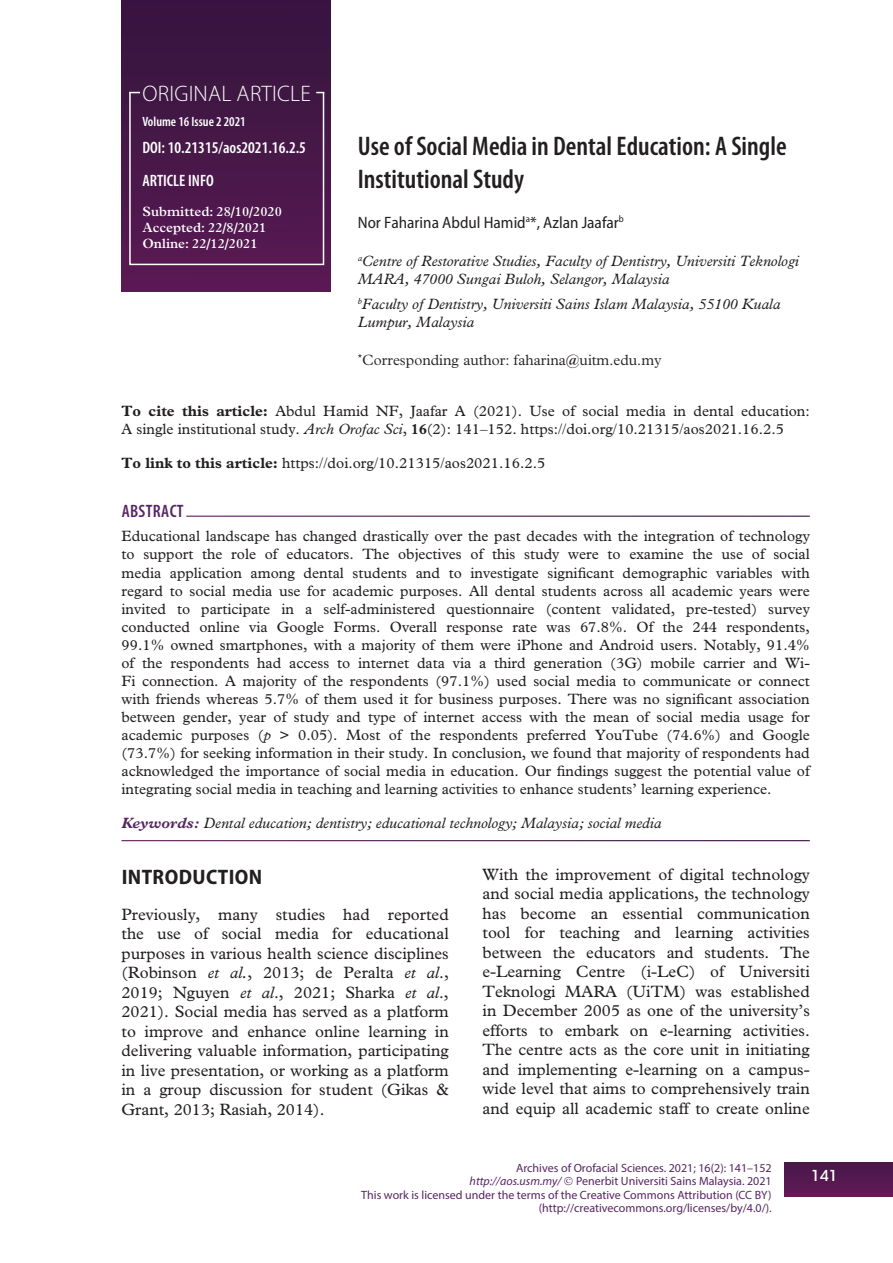
<style>
.page{position:relative;width:893px;height:1263px;background:#fff}
.page>*{position:absolute;margin:0;border:0;box-sizing:border-box;transform-origin:0 0}
.t1{font:600 condensed 27px/32.4px "Myriad Pro";color:#231f20}
.t2{font:300 22.5px "Myriad Pro";letter-spacing:.01em;color:#fff}
.t3{font:700 semi-condensed 21px "Myriad Pro";letter-spacing:.02em;color:#231f20}
.t4{font:600 condensed 18px "Myriad Pro";letter-spacing:.02em;color:#572563}
.t5{font:16.5px/19.5px "Plantin Std";color:#231f20;text-align:justify}
.t6{font:600 condensed 16.5px/33.3px "Myriad Pro";color:#fff}
.t7{font:semi-condensed 16.5px "Myriad Pro";color:#231f20}
.t8{font:15px/18px "Plantin Std";color:#231f20}
.t9{font:italic 15px/18px "Plantin Std";color:#231f20}
.t10{font:300 15px "Plantin Std";color:#231f20}
.t11{font:500 15px "ITC Avant Garde Std";color:#fff}
.t12{font:600 13.5px/16.2px "Plantin Std";color:#fff}
.t13{font:600 condensed 13.5px "Myriad Pro";color:#fff}
.t14{font:12px/13.5px "Myriad Pro";color:#572563;text-align:right}
.s1{font-weight:700}
.s2{font-style:italic}
.s3{font-weight:700;color:#572563}
</style>
<div class="page">
<div style="left:122px;top:0;width:209px;height:292px;background:linear-gradient(to bottom,#35153d,#5a1b54)"></div>
<div style="left:784px;top:1163px;width:109px;height:33px;background:#561950"></div>
<div style="left:129px;top:91px;width:195px;height:174px;border:2px solid #fff"></div>
<h2 class="t2" style="left:143px;top:80px;width:170px">ORIGINAL ARTICLE</h2>
<p class="t13" style="left:142px;top:113px;width:105px">Volume 16 Issue 2 2021</p>
<p class="t6" style="left:142px;top:130px;width:165px">DOI: 10.21315/aos2021.16.2.5<br>ARTICLE INFO</p>
<p class="t12" style="left:142px;top:203px;width:141px">Submitted: 28/10/2020<br>Accepted: 22/8/2021<br>Online: 22/12/2021</p>
<h1 class="t1" style="left:358px;top:130px;width:430px">Use of Social Media in Dental Education: A Single<br>Institutional Study</h1>
<p class="t7" style="left:358px;top:212px;width:268px">Nor Faharina Abdul Hamid<sup>a</sup>*, Azlan Jaafar<sup>b</sup></p>
<p class="t9" style="left:358px;top:252px;width:442px"><sup>a</sup>Centre of Restorative Studies, Faculty of Dentistry, Universiti Teknologi<br>MARA, 47000 Sungai Buloh, Selangor, Malaysia</p>
<p class="t9" style="left:358px;top:295px;width:424px"><sup>b</sup>Faculty of Dentistry, Universiti Sains Islam Malaysia, 55100 Kuala<br>Lumpur, Malaysia</p>
<p class="t10" style="left:358px;top:351px;width:305px"><sup>*</sup>Corresponding author: faharina@uitm.edu.my</p>
<p class="t8" style="left:122px;top:402px;width:690px"><span class="s1">To cite this article:</span> Abdul Hamid NF, Jaafar A (2021). Use of social media in dental education:<br>A single institutional study. <span class="s2">Arch Orofac Sci</span>, <span class="s1">16</span>(2): 141–152. https://doi.org/10.21315/aos2021.16.2.5</p>
<p class="t8" style="left:122px;top:454px;width:425px"><span class="s1">To link to this article:</span> https://doi.org/10.21315/aos2021.16.2.5</p>
<p class="t4" style="left:122px;top:500px;width:64px">ABSTRACT</p>
<p class="t8" style="left:122px;top:527px;width:690px;text-align:justify">Educational landscape has changed drastically over the past decades with the integration of technology to support the role of educators. The objectives of this study were to examine the use of social media application among dental students and to investigate significant demographic variables with regard to social media use for academic purposes. All dental students across all academic years were invited to participate in a self-administered questionnaire (content validated, pre-tested) survey conducted online via Google Forms. Overall response rate was 67.8%. Of the 244 respondents, 99.1% owned smartphones, with a majority of them were iPhone and Android users. Notably, 91.4% of the respondents had access to internet data via a third generation (3G) mobile carrier and Wi-Fi connection. A majority of the respondents (97.1%) used social media to communicate or connect with friends whereas 5.7% of them used it for business purposes. There was no significant association between gender, year of study and type of internet access with the mean of social media usage for academic purposes (<span class="s2">p</span> &gt; 0.05). Most of the respondents preferred YouTube (74.6%) and Google (73.7%) for seeking information in their study. In conclusion, we found that majority of respondents had acknowledged the importance of social media in education. Our findings suggest the potential value of integrating social media in teaching and learning activities to enhance students’ learning experience.</p>
<p class="t9" style="left:122px;top:814px;width:542px"><span class="s3">Keywords:</span> Dental education; dentistry; educational technology; Malaysia; social media</p>
<h3 class="t3" style="left:122px;top:863px;width:142px">INTRODUCTION</h3>
<p class="t5" style="left:122px;top:904px;width:329px">Previously, many studies had reported the use of social media for educational purposes in various health science disciplines (Robinson <span class="s2">et al.</span>, 2013; de Peralta <span class="s2">et al</span>., 2019; Nguyen <span class="s2">et al</span>., 2021; Sharka <span class="s2">et al</span>., 2021). Social media has served as a platform to improve and enhance online learning in delivering valuable information, participating in live presentation, or working as a platform in a group discussion for student (Gikas &amp; Grant, 2013; Rasiah, 2014).</p>
<p class="t5" style="left:483px;top:864px;width:329px">With the improvement of digital technology and social media applications, the technology has become an essential communication tool for teaching and learning activities between the educators and students. The e-Learning Centre (i-LeC) of Universiti Teknologi MARA (UiTM) was established in December 2005 as one of the university’s efforts to embark on e-learning activities.<br>The centre acts as the core unit in initiating and implementing e-learning on a campus&shy;wide level that aims to comprehensively train and equip all academic staff to create online</p>
<p class="t14" style="left:361px;top:1161px;width:412px">Archives of Orofacial Sciences. 2021; 16(2): 141–152<br><span class="s2">http://aos.usm.my/</span> Penerbit Universiti Sains Malaysia. 2021<br>This work is licensed under the terms of the Creative Commons Attribution (CC BY) (http://creativecommons.org/licenses/by/4.0/).</p>
<p class="t11" style="left:811px;top:1166px;width:28px">141</p>
</div>
